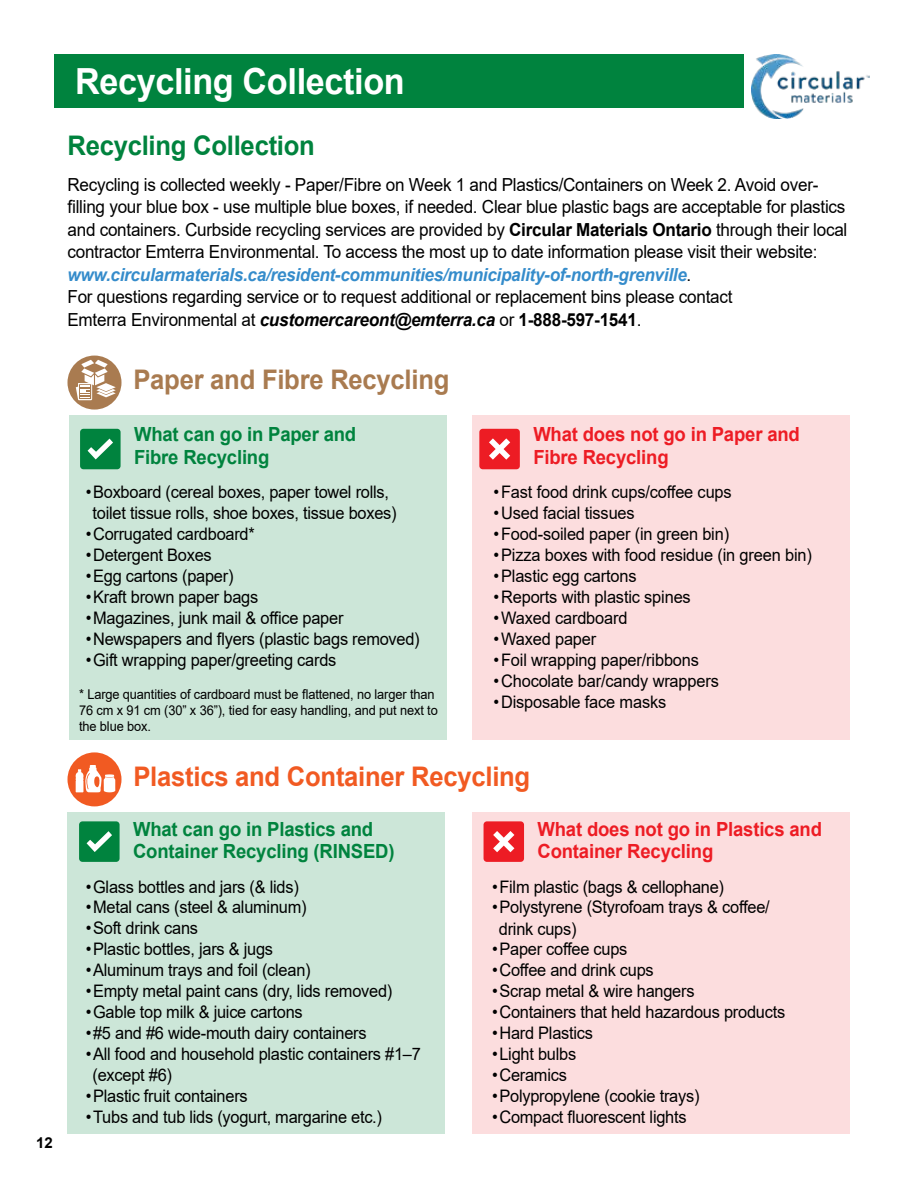
<style>
.page{position:relative;width:918px;height:1188px;background:#fff}
.page>*{position:absolute;margin:0;border:0;box-sizing:border-box;transform-origin:0 0}
.t1{font:700 36px "Arial";letter-spacing:-.01em;color:#fff;scale:.95 1}
.t2{font:700 27px "Arial";letter-spacing:-.01em;color:#f15a22;scale:.95 1}
.t3{font:700 27px "Arial";letter-spacing:-.01em;color:#a97b50;scale:.95 1}
.t4{font:700 27px "Arial";letter-spacing:-.01em;color:#00833e;scale:.95 1}
.t5{font:700 19.5px/22.5px "Arial";letter-spacing:-.01em;color:#00833e;scale:.95 1}
.t6{font:700 19.5px/22.5px "Arial";letter-spacing:-.01em;color:#ed1c24;scale:.95 1}
.t7{font:18px/22.5px "Arial";letter-spacing:-.015em;color:#000;scale:.95 1}
.t8{font:17.25px/21px "Arial";letter-spacing:-.015em;color:#000;scale:.95 1}
.t9{font:700 15px "Arial";color:#000}
.t10{font:13.5px/16.2px "Arial";letter-spacing:-.01em;color:#000;scale:.95 1}
.s1{font-weight:700}
.s2{font-weight:700;font-style:italic;color:#358ccb}
.s3{font-weight:700;font-style:italic}
</style>
<div class="page">
<div style="left:54px;top:54px;width:810px;height:54px;background:#00833e"></div>
<div style="left:68px;top:812px;width:378px;height:322px;background:#cce6d8"></div>
<div style="left:472px;top:812px;width:378px;height:322px;background:#fcddde"></div>
<svg style="left:79px;top:821px;width:41px;height:41px;background:#1f9255"></svg>
<div style="left:69px;top:416px;width:378px;height:324px;background:#cce6d8"></div>
<div style="left:472px;top:416px;width:378px;height:324px;background:#fcddde"></div>
<svg style="left:80px;top:429px;width:41px;height:40px;background:#1c9153"></svg>
<svg style="left:479px;top:429px;width:41px;height:40px;background:#ef4047"></svg>
<svg style="left:484px;top:821px;width:40px;height:41px;background:#ef4047"></svg>
<div style="left:68px;top:356px;width:54px;height:54px;background:#a97b50;border-radius:50%"></div>
<svg style="left:76px;top:360px;width:40px;height:40px"></svg>
<div style="left:68px;top:752px;width:54px;height:54px;background:#f15a22;border-radius:50%"></div>
<svg style="left:76px;top:765px;width:39px;height:27px"></svg>
<div style="left:744px;top:39px;width:135px;height:90px;background:#fff"></div>
<img style="left:752px;top:54px;width:118px;height:65px">
<h1 class="t1" style="left:75px;top:56px;width:349px">Recycling Collection</h1>
<h2 class="t4" style="left:68px;top:126px;width:262px">Recycling Collection</h2>
<p class="t7" style="left:68px;top:173px;width:822px">Recycling is collected weekly - Paper/Fibre on Week 1 and Plastics/Containers on Week 2. Avoid over&shy;filling your blue box - use multiple blue boxes, if needed. Clear blue plastic bags are acceptable for plastics and containers. Curbside recycling services are provided by <span class="s1">Circular Materials Ontario</span> through their local contractor Emterra Environmental. To access the most up to date information please visit their website: <span class="s2">www.circularmaterials.ca/resident-communities/municipality-of-north-grenville</span>.<br>For questions regarding service or to request additional or replacement bins please contact<br>Emterra Environmental at <span class="s3">customercareont@emterra.ca</span> or <span class="s1">1-888-597-1541</span>.</p>
<p class="t9" style="left:36px;top:1132px;width:18px">12</p>
<h2 class="t3" style="left:133px;top:361px;width:334px">Paper and Fibre Recycling</h2>
<p class="t5" style="left:134px;top:424px;width:235px">What can go in Paper and<br>Fibre Recycling</p>
<p class="t8" style="left:86px;top:482px;width:329px;text-align:center">•Boxboard (cereal boxes, paper towel rolls, toilet tissue rolls, shoe boxes, tissue boxes)</p>
<p class="t8" style="left:86px;top:524px;width:179px">•Corrugated cardboard*</p>
<p class="t8" style="left:86px;top:545px;width:134px">•Detergent Boxes</p>
<p class="t8" style="left:86px;top:566px;width:157px">•Egg cartons (paper)</p>
<p class="t8" style="left:86px;top:587px;width:183px">•Kraft brown paper bags</p>
<p class="t8" style="left:86px;top:608px;width:273px">•Magazines, junk mail &amp; office paper</p>
<p class="t8" style="left:86px;top:629px;width:353px">•Newspapers and flyers (plastic bags removed)</p>
<p class="t8" style="left:86px;top:650px;width:265px">•Gift wrapping paper/greeting cards</p>
<p class="t10" style="left:79px;top:686px;width:379px">* Large quantities of cardboard must be flattened, no larger than<br>76 cm x 91 cm (30” x 36”), tied for easy handling, and put next to the blue box.</p>
<p class="t6" style="left:533px;top:424px;width:282px">What does not go in Paper and<br>Fibre Recycling</p>
<p class="t8" style="left:494px;top:482px;width:252px">•Fast food drink cups/coffee cups</p>
<p class="t8" style="left:494px;top:503px;width:150px">•Used facial tissues</p>
<p class="t8" style="left:494px;top:524px;width:249px">•Food-soiled paper (in green bin)</p>
<p class="t8" style="left:494px;top:545px;width:337px">•Pizza boxes with food residue (in green bin)</p>
<p class="t8" style="left:494px;top:566px;width:152px">•Plastic egg cartons</p>
<p class="t8" style="left:494px;top:587px;width:209px">•Reports with plastic spines</p>
<p class="t8" style="left:494px;top:608px;width:142px">•Waxed cardboard</p>
<p class="t8" style="left:494px;top:629px;width:110px">•Waxed paper</p>
<p class="t8" style="left:494px;top:650px;width:218px">•Foil wrapping paper/ribbons</p>
<p class="t8" style="left:494px;top:671px;width:239px">•Chocolate bar/candy wrappers</p>
<p class="t8" style="left:494px;top:692px;width:183px">•Disposable face masks</p>
<h2 class="t2" style="left:133px;top:757px;width:419px">Plastics and Container Recycling</h2>
<p class="t5" style="left:133px;top:818px;width:277px">What can go in Plastics and<br>Container Recycling (RINSED)</p>
<p class="t8" style="left:86px;top:876px;width:226px">•Glass bottles and jars (&amp; lids)</p>
<p class="t8" style="left:86px;top:897px;width:234px">•Metal cans (steel &amp; aluminum)</p>
<p class="t8" style="left:86px;top:918px;width:120px">•Soft drink cans</p>
<p class="t8" style="left:86px;top:939px;width:199px">•Plastic bottles, jars &amp; jugs</p>
<p class="t8" style="left:86px;top:960px;width:238px">•Aluminum trays and foil (clean)</p>
<p class="t8" style="left:86px;top:981px;width:324px">•Empty metal paint cans (dry, lids removed)</p>
<p class="t8" style="left:86px;top:1002px;width:230px">•Gable top milk &amp; juice cartons</p>
<p class="t8" style="left:86px;top:1023px;width:297px">•#5 and #6 wide-mouth dairy containers</p>
<p class="t8" style="left:93px;top:1044px;width:347px;text-indent:-7px">•All food and household plastic containers #1–7 (except #6)</p>
<p class="t8" style="left:86px;top:1086px;width:172px">•Plastic fruit containers</p>
<p class="t8" style="left:86px;top:1107px;width:313px">•Tubs and tub lids (yogurt, margarine etc.)</p>
<p class="t6" style="left:538px;top:818px;width:301px">What does not go in Plastics and<br>Container Recycling</p>
<p class="t8" style="left:492px;top:876px;width:246px">•Film plastic (bags &amp; cellophane)</p>
<p class="t8" style="left:499px;top:897px;width:287px;text-indent:-7px">•Polystyrene (Styrofoam trays &amp; coffee/ drink cups)</p>
<p class="t8" style="left:492px;top:939px;width:144px">•Paper coffee cups</p>
<p class="t8" style="left:492px;top:960px;width:172px">•Coffee and drink cups</p>
<p class="t8" style="left:492px;top:981px;width:215px">•Scrap metal &amp; wire hangers</p>
<p class="t8" style="left:492px;top:1002px;width:310px">•Containers that held hazardous products</p>
<p class="t8" style="left:492px;top:1023px;width:108px">•Hard Plastics</p>
<p class="t8" style="left:492px;top:1044px;width:90px">•Light bulbs</p>
<p class="t8" style="left:492px;top:1065px;width:80px">•Ceramics</p>
<p class="t8" style="left:492px;top:1086px;width:220px">•Polypropylene (cookie trays)</p>
<p class="t8" style="left:492px;top:1107px;width:206px">•Compact fluorescent lights</p>
</div>
